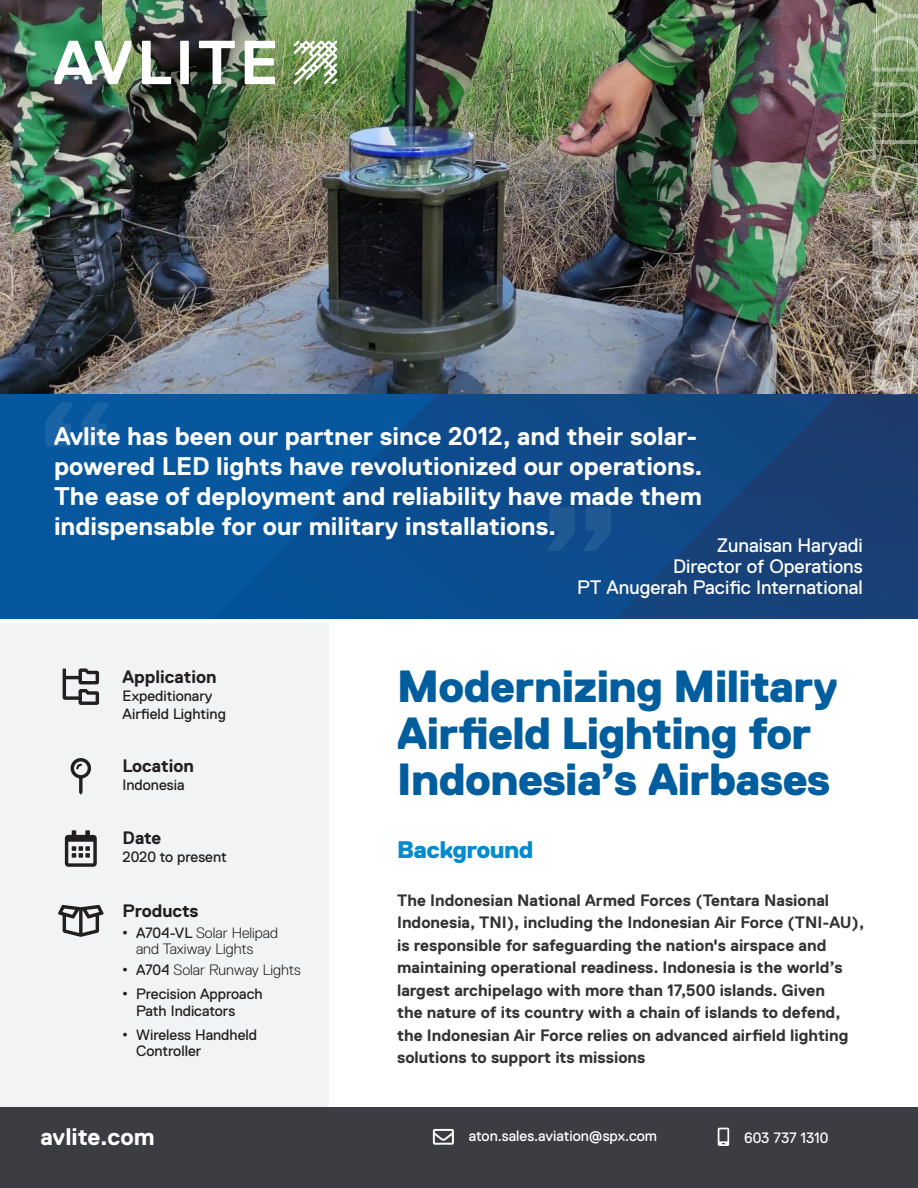
<style>
.page{position:relative;width:918px;height:1188px;background:#fff}
.page>*{position:absolute;margin:0;border:0;box-sizing:border-box;transform-origin:0 0}
.H1_Heading{font:800 45px/46.5px "Replica Std";color:#005e9e}
.t1{font:700 25.5px/30px "Replica Std";color:#fff}
.t2{font:700 24px "Replica Std";color:#fff}
.H2_Heading{font:800 24px "Replica Std";color:#008ccf}
.Quote_Contact_Details{font:19.5px/21px "Replica Std";color:#fff;text-align:right}
.H3_Heading{font:700 18px "Replica Std";color:#231f20}
.Body_Copy{font:700 16.5px/22.5px "Replica Std";color:#323332}
.List_Copy{font:15px/16.5px "Replica Std";color:#231f20}
.t3{font:300 15px/16.5px "Replica Std";color:#231f20}
.t4{font:15px "Replica Std";color:#fff}
.s1{font-family:"Arial";font-weight:400}
.s2{font-weight:400}
.s3{font-family:"Arial"}
</style>
<div class="page">
<div style="left:0;top:394px;width:918px;height:225px;background:#07579f"></div>
<img style="left:752px;top:394px;width:22px;height:67px">
<div style="left:729px;top:394px;width:23px;height:90px;background:#114781"></div>
<div style="left:706px;top:394px;width:23px;height:113px;background:#114883"></div>
<div style="left:684px;top:394px;width:22px;height:137px;background:#114986"></div>
<div style="left:661px;top:394px;width:23px;height:160px;background:#114987"></div>
<div style="left:638px;top:394px;width:23px;height:183px;background:#114988"></div>
<div style="left:433px;top:394px;width:205px;height:225px;background:#0f4b8c"></div>
<img style="left:774px;top:394px;width:44px;height:17px">
<div style="left:410px;top:399px;width:23px;height:220px;background:#0a4e90"></div>
<img style="left:774px;top:411px;width:44px;height:27px">
<div style="left:818px;top:394px;width:100px;height:225px;background:#1a3e72"></div>
<div style="left:794px;top:415px;width:25px;height:204px;background:#193f74"></div>
<img style="left:771px;top:438px;width:24px;height:181px">
<img style="left:748px;top:461px;width:24px;height:158px">
<img style="left:725px;top:484px;width:24px;height:135px">
<img style="left:702px;top:507px;width:24px;height:112px">
<img style="left:679px;top:531px;width:24px;height:88px">
<img style="left:655px;top:554px;width:25px;height:65px">
<img style="left:632px;top:577px;width:24px;height:42px">
<img style="left:614px;top:600px;width:19px;height:19px">
<div style="left:0;top:623px;width:328px;height:497px;background:#f2f3f4"></div>
<div style="left:0;top:1107px;width:918px;height:81px;background:#3c3d42"></div>
<svg style="left:433px;top:1129px;width:21px;height:16px"></svg>
<svg style="left:718px;top:1128px;width:11px;height:18px"></svg>
<svg style="left:63px;top:668px;width:36px;height:37px"></svg>
<svg style="left:71px;top:758px;width:20px;height:37px"></svg>
<svg style="left:65px;top:830px;width:32px;height:37px"></svg>
<svg style="left:58px;top:905px;width:46px;height:32px"></svg>
<svg style="left:45px;top:403px;width:63px;height:43px"></svg>
<svg style="left:548px;top:507px;width:63px;height:44px;background:#1a5491"></svg>
<img style="left:0;top:0;width:872px;height:394px">
<img style="left:872px;top:0;width:46px;height:395px">
<img style="left:54px;top:41px;width:77px;height:43px">
<svg style="left:142px;top:41px;width:29px;height:43px"></svg>
<svg style="left:180px;top:41px;width:9px;height:43px"></svg>
<svg style="left:199px;top:41px;width:36px;height:43px"></svg>
<svg style="left:245px;top:41px;width:30px;height:43px"></svg>
<svg style="left:294px;top:41px;width:43px;height:43px"></svg>
<p class="t1" style="left:54px;top:421px;width:650px">Avlite has been our partner since 2012, and their solar&shy;powered LED lights have revolutionized our operations.<br>The ease of deployment and reliability have made them indispensable for our military installations.</p>
<p class="Quote_Contact_Details" style="left:577px;top:534px;width:287px">Zunaisan Haryadi<br>Director of Operations<br>PT Anugerah Pacific International</p>
<p class="H3_Heading" style="left:123px;top:666px;width:95px">Application</p>
<p class="List_Copy" style="left:123px;top:686px;width:105px;line-height:18px">Expeditionary<br>Airfield Lighting</p>
<p class="H3_Heading" style="left:123px;top:756px;width:73px">Location</p>
<p class="List_Copy" style="left:123px;top:777px;width:63px">Indonesia</p>
<p class="H3_Heading" style="left:123px;top:828px;width:40px">Date</p>
<p class="List_Copy" style="left:123px;top:849px;width:106px">2020 to present</p>
<p class="H3_Heading" style="left:123px;top:900px;width:77px">Products</p>
<p class="t3" style="left:136px;top:924px;width:143px;text-indent:-14px"><span class="s1">•</span> <span class="s2">A704-VL</span> Solar Helipad and Taxiway Lights</p>
<p class="t3" style="left:123px;top:962px;width:180px"><span class="s1">•</span> <span class="s2">A704</span> Solar Runway Lights</p>
<p class="List_Copy" style="left:136px;top:986px;width:128px;text-indent:-14px"><span class="s3">•</span> Precision Approach<br>Path Indicators</p>
<p class="List_Copy" style="left:136px;top:1026px;width:123px;text-indent:-14px"><span class="s3">•</span> Wireless Handheld<br>Controller</p>
<p class="H1_Heading" style="left:397px;top:664px;width:442px">Modernizing Military<br>Airfield Lighting for<br>Indonesia’s Airbases</p>
<p class="H2_Heading" style="left:397px;top:837px;width:138px">Background</p>
<p class="Body_Copy" style="left:397px;top:889px;width:469px">The Indonesian National Armed Forces (Tentara Nasional Indonesia, TNI), including the Indonesian Air Force (TNI-AU), is responsible for safeguarding the nation's airspace and maintaining operational readiness. Indonesia is the world’s largest archipelago with more than 17,500 islands. Given<br>the nature of its country with a chain of islands to defend, the Indonesian Air Force relies on advanced airfield lighting solutions to support its missions</p>
<h3 class="t2" style="left:41px;top:1123px;width:116px">avlite.com</h3>
<p class="t4" style="left:469px;top:1128px;width:190px">aton.sales.aviation@spx.com</p>
<p class="t4" style="left:744px;top:1129px;width:86px">603 737 1310</p>
</div>
